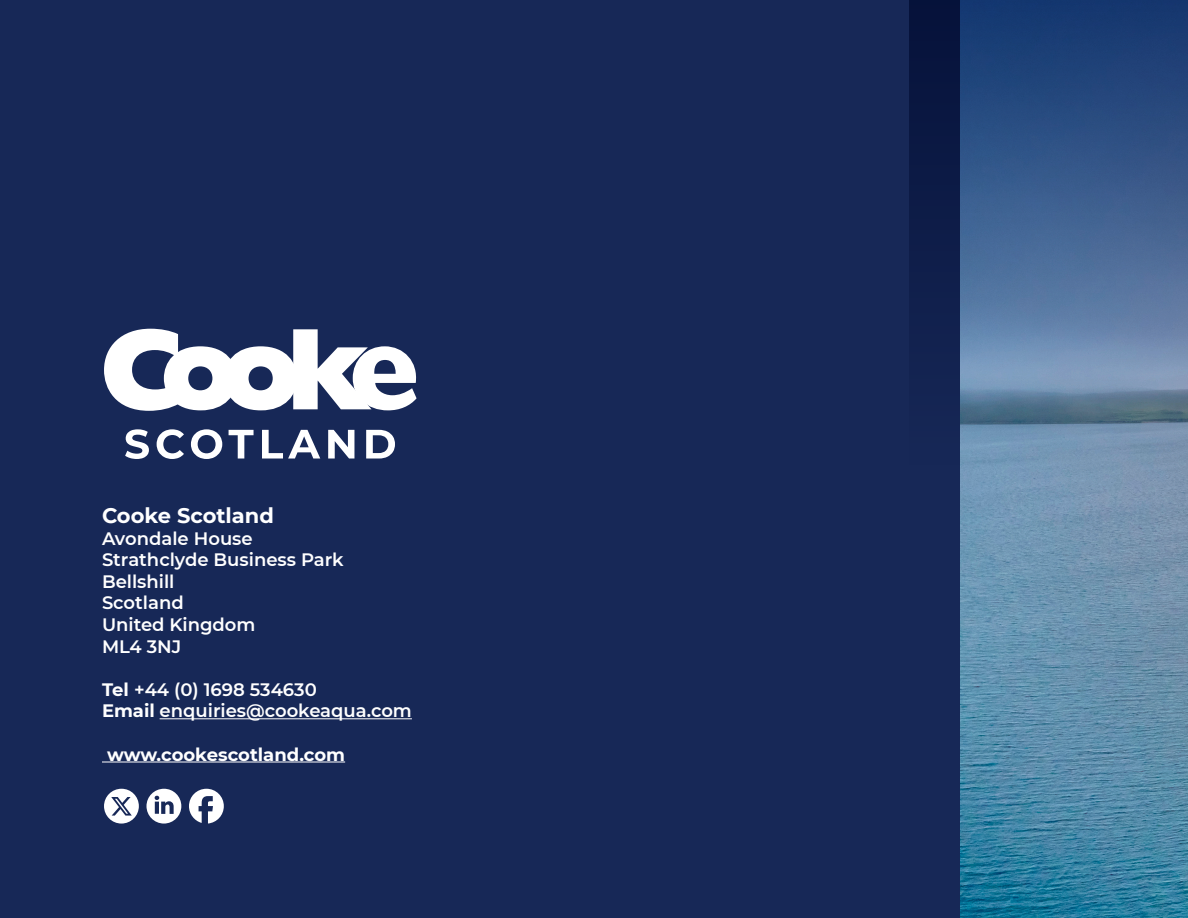
<style>
.page{position:relative;width:1188px;height:918px;background:#fff}
.page>*{position:absolute;margin:0;border:0;box-sizing:border-box;transform-origin:0 0}
.Pull_Text{font:700 21px "Montserrat";color:#fff}
.Pull_Text-2{font:600 18px "Montserrat";color:#fff}
.Pull_Text-3{font:700 18px "Montserrat";color:#fff}
.s1{font-weight:700}
</style>
<div class="page">
<img style="left:959px;top:464px;width:229px;height:454px">
<div style="left:0;top:0;width:959px;height:918px;background:#172857"></div>
<hr style="left:160px;top:718px;width:252px;height:1px;background:#fff">
<hr style="left:102px;top:762px;width:243px;height:1px;background:#fff">
<svg style="left:104px;top:789px;width:120px;height:35px"></svg>
<svg style="left:909px;top:0;width:279px;height:464px"></svg>
<svg style="left:125px;top:429px;width:270px;height:30px"></svg>
<svg style="left:104px;top:329px;width:313px;height:82px"></svg>
<p class="Pull_Text" style="left:102px;top:500px;width:174px">Cooke Scotland</p>
<p class="Pull_Text-2" style="left:102px;top:526px;width:152px">Avondale House</p>
<p class="Pull_Text-2" style="left:102px;top:547px;width:243px">Strathclyde Business Park</p>
<p class="Pull_Text-2" style="left:102px;top:569px;width:74px">Bellshill</p>
<p class="Pull_Text-2" style="left:102px;top:590px;width:83px">Scotland</p>
<p class="Pull_Text-2" style="left:102px;top:612px;width:155px">United Kingdom</p>
<p class="Pull_Text-2" style="left:102px;top:634px;width:81px">ML4 3NJ</p>
<p class="Pull_Text-2" style="left:102px;top:677px;width:216px"><span class="s1">Tel</span> +44 (0) 1698 534630</p>
<p class="Pull_Text-2" style="left:102px;top:698px;width:311px"><span class="s1">Email</span> enquiries@cookeaqua.com</p>
<p class="Pull_Text-3" style="left:107px;top:741px;width:240px">www.cookescotland.com</p>
</div>
